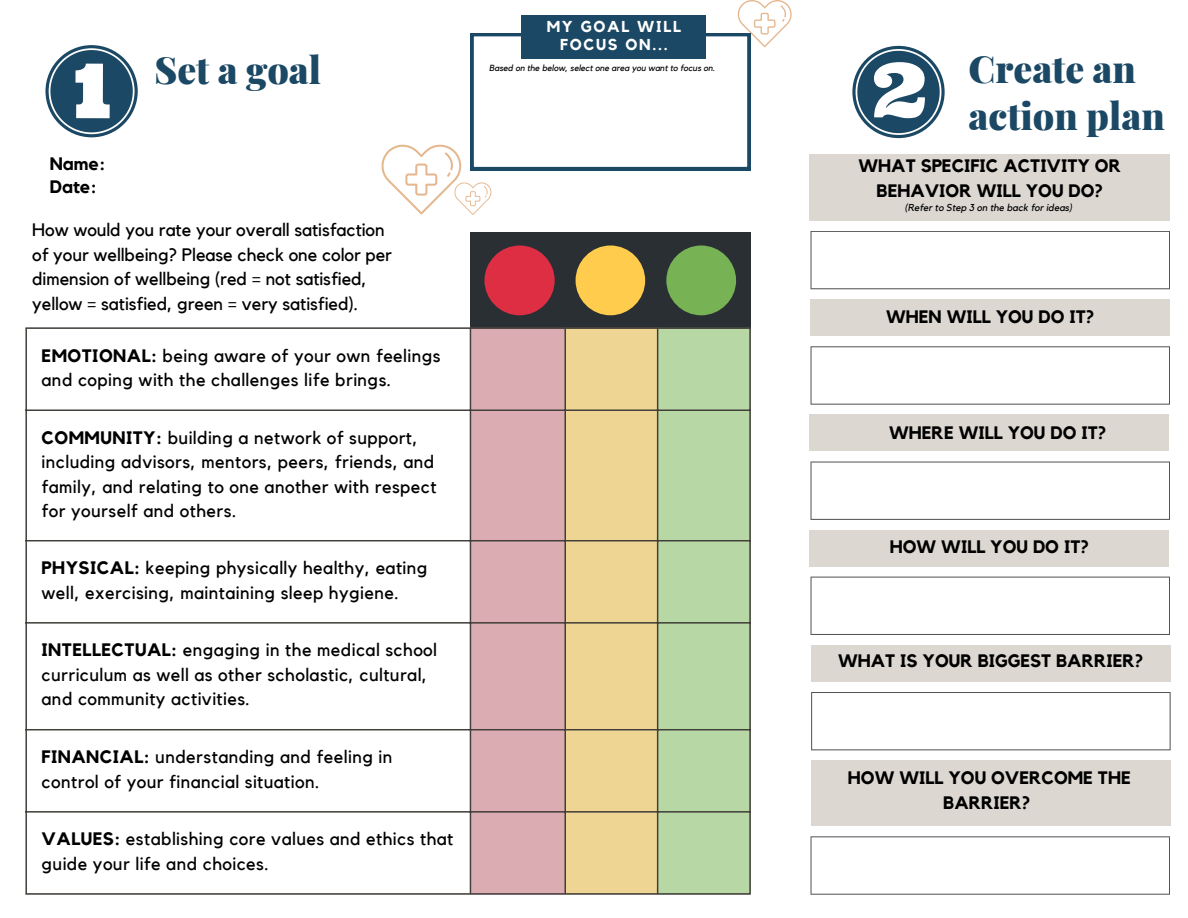
<style>
.page{position:relative;width:1188px;height:918px;background:#fff}
.page>*{position:absolute;margin:0;border:0;box-sizing:border-box;transform-origin:0 0}
.t1{font:900 37.5px/47.2px "Playfair Display";color:#1b4864}
.t2{font:18px/24.6px "Kollektif";letter-spacing:.025em;color:#000}
.t3{font:700 18px/24.8px "Kollektif";color:#000;text-align:center}
.t4{font:18px/24.8px "Kollektif";color:#000}
.t5{font:700 15.75px/18.5px "Kollektif";letter-spacing:.11em;color:#fff;text-align:center}
.t6{font:italic 9.9px "Kollektif";color:#000}
.t7{font:italic 8.85px "Kollektif";color:#000}
.s1{font-weight:700}
</style>
<div class="page">
<svg style="left:811px;top:231px;width:359px;height:58px"></svg>
<div style="left:810px;top:154px;width:360px;height:67px;background:#dcd7d1"></div>
<div style="left:810px;top:299px;width:360px;height:37px;background:#dcd7d1"></div>
<div style="left:809px;top:415px;width:360px;height:36px;background:#dcd7d1"></div>
<div style="left:809px;top:530px;width:360px;height:36px;background:#dcd7d1"></div>
<div style="left:811px;top:645px;width:360px;height:37px;background:#dcd7d1"></div>
<div style="left:811px;top:760px;width:360px;height:66px;background:#dcd7d1"></div>
<svg style="left:852px;top:46px;width:93px;height:92px"></svg>
<svg style="left:811px;top:346px;width:359px;height:59px"></svg>
<svg style="left:811px;top:462px;width:359px;height:58px"></svg>
<svg style="left:811px;top:577px;width:359px;height:58px"></svg>
<svg style="left:811px;top:692px;width:360px;height:58px"></svg>
<svg style="left:811px;top:836px;width:359px;height:59px"></svg>
<div style="left:470px;top:232px;width:281px;height:97px;background:#292f33"></div>
<div style="left:666px;top:246px;width:70px;height:69px;background:#77b255;border-radius:50%"></div>
<div style="left:484px;top:246px;width:71px;height:69px;background:#dd2e44;border-radius:50%"></div>
<div style="left:576px;top:246px;width:69px;height:69px;background:#ffcc4d;border-radius:50%"></div>
<svg style="left:27px;top:329px;width:443px;height:564px"></svg>
<div style="left:471px;top:329px;width:94px;height:564px;background:#dbacb2"></div>
<div style="left:566px;top:329px;width:91px;height:564px;background:#efd593"></div>
<div style="left:658px;top:329px;width:91px;height:564px;background:#b7d8a4"></div>
<hr style="left:25px;top:329px;width:2px;height:564px;background:#423e3a">
<hr style="left:470px;top:329px;width:1px;height:564px;background:#423e3a">
<hr style="left:565px;top:329px;width:1px;height:564px;background:#423e3a">
<hr style="left:657px;top:329px;width:1px;height:564px;background:#423e3a">
<hr style="left:749px;top:329px;width:2px;height:564px;background:#423e3a">
<hr style="left:25px;top:327px;width:726px;height:2px;background:#423e3a">
<hr style="left:25px;top:409px;width:726px;height:2px;background:#423e3a">
<hr style="left:25px;top:540px;width:726px;height:1px;background:#423e3a">
<hr style="left:25px;top:622px;width:726px;height:2px;background:#423e3a">
<hr style="left:25px;top:729px;width:726px;height:1px;background:#423e3a">
<hr style="left:25px;top:811px;width:726px;height:2px;background:#423e3a">
<hr style="left:25px;top:893px;width:726px;height:2px;background:#423e3a">
<svg style="left:381px;top:0;width:411px;height:215px"></svg>
<div style="left:522px;top:15px;width:184px;height:44px;background:#1b4864"></div>
<svg style="left:45px;top:45px;width:93px;height:92px"></svg>
<p class="t3" style="left:50px;top:152px;width:57px">Name:</p>
<p class="t3" style="left:50px;top:175px;width:48px">Date:</p>
<p class="t1" style="left:154px;top:45px;width:168px">Set a goal</p>
<p class="t4" style="left:32px;top:218px;width:361px">How would you rate your overall satisfaction of your wellbeing? Please check one color per dimension of wellbeing (red = not satisfied, yellow = satisfied, green = very satisfied).</p>
<p class="t2" style="left:42px;top:344px;width:401px"><span class="s1">EMOTIONAL:</span> being aware of your own feelings and coping with the challenges life brings.</p>
<p class="t2" style="left:42px;top:426px;width:396px"><span class="s1">COMMUNITY:</span> building a network of support, including advisors, mentors, peers, friends, and family, and relating to one another with respect for yourself and others.</p>
<p class="t2" style="left:42px;top:556px;width:387px"><span class="s1">PHYSICAL:</span> keeping physically healthy, eating well, exercising, maintaining sleep hygiene.</p>
<p class="t2" style="left:42px;top:638px;width:397px"><span class="s1">INTELLECTUAL:</span> engaging in the medical school curriculum as well as other scholastic, cultural, and community activities.</p>
<p class="t2" style="left:42px;top:745px;width:352px"><span class="s1">FINANCIAL:</span> understanding and feeling in control of your financial situation.</p>
<p class="t2" style="left:42px;top:827px;width:413px"><span class="s1">VALUES:</span> establishing core values and ethics that guide your life and choices.</p>
<p class="t5" style="left:547px;top:18px;width:136px">MY GOAL WILL<br>FOCUS ON...</p>
<p class="t7" style="left:489px;top:64px;width:227px">Based on the below, select one area you want to focus on.</p>
<p class="t1" style="left:969px;top:44px;width:198px">Create an action plan</p>
<p class="t3" style="left:858px;top:154px;width:264px">WHAT SPECIFIC ACTIVITY OR<br>BEHAVIOR WILL YOU DO?</p>
<p class="t6" style="left:905px;top:203px;width:169px">(Refer to Step 3 on the back for ideas)</p>
<p class="t3" style="left:886px;top:306px;width:210px">WHEN WILL YOU DO IT?</p>
<p class="t3" style="left:889px;top:421px;width:219px">WHERE WILL YOU DO IT?</p>
<p class="t3" style="left:890px;top:535px;width:201px">HOW WILL YOU DO IT?</p>
<p class="t3" style="left:838px;top:649px;width:307px">WHAT IS YOUR BIGGEST BARRIER?</p>
<p class="t3" style="left:848px;top:766px;width:284px">HOW WILL YOU OVERCOME THE<br>BARRIER?</p>
</div>
